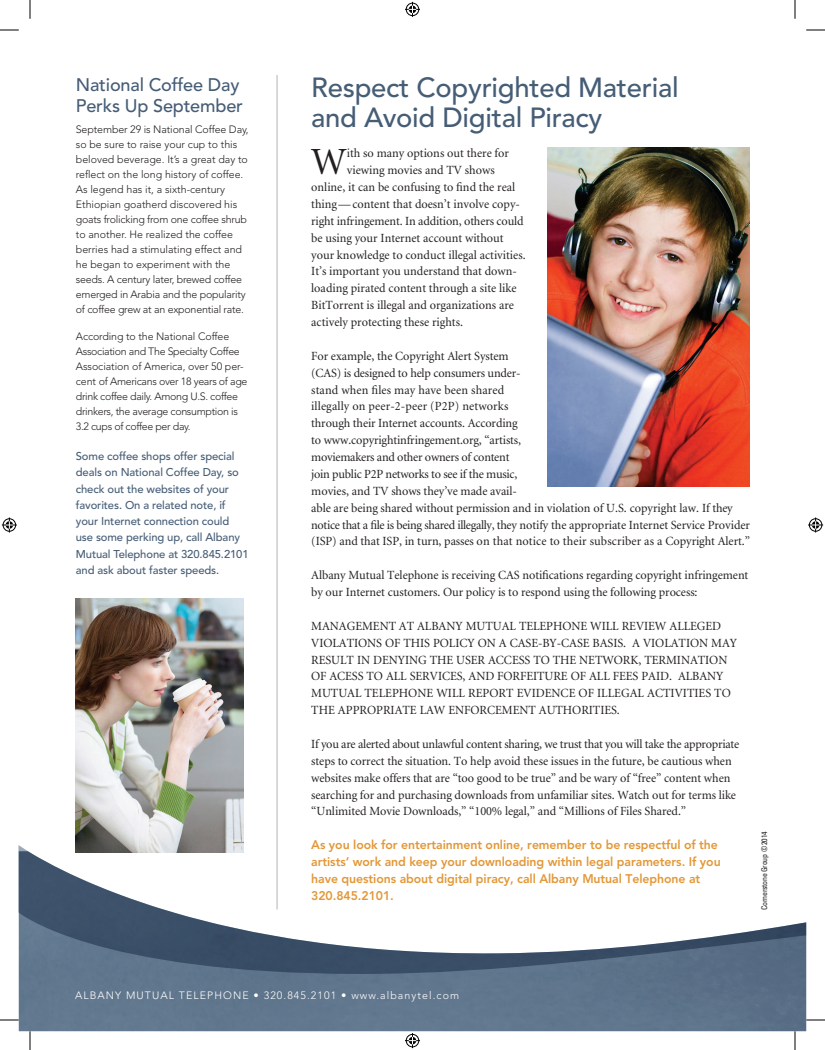
<style>
.page{position:relative;width:825px;height:1050px;background:#fff}
.page>*{position:absolute;margin:0;border:0;box-sizing:border-box;transform-origin:0 0}
.t1{font:38.5px "Minion";color:#231f20}
.t2{font:500 27.5px/30.6px "Avenir";letter-spacing:-.01em;color:#465d76}
.t3{font:500 18.12px/20.6px "Avenir";letter-spacing:-.01em;color:#465d76}
.t4{font:12.5px/16.9px "Minion";letter-spacing:-.005em;color:#231f20}
.t5{font:800 12.5px/16.9px "Avenir";letter-spacing:-.005em;color:#e29838}
.t6{font:500 11.25px/16.2px "Avenir";letter-spacing:-.01em;color:#465d76}
.t7{font:300 10.62px/15px "Avenir";letter-spacing:-.01em;color:#231f20}
.t8{font:300 10.62px/15px "Avenir";letter-spacing:-.03em;color:#231f20}
.t9{font:300 10.62px "Avenir";letter-spacing:.1em;color:#fff}
.t10{font:condensed 7.75px "Univers";letter-spacing:-.03em;color:#231f20}
</style>
<div class="page">
<div style="left:76px;top:598px;width:168px;height:255px;background:#231f20;opacity:.08"></div>
<div style="left:19px;top:974px;width:787px;height:57px;background:#61778e"></div>
<svg style="left:19px;top:845px;width:787px;height:129px"></svg>
<hr style="left:277px;top:75px;width:1px;height:834px;background:#b2b3b7">
<img style="left:548px;top:148px;width:202px;height:338px">
<svg style="left:0;top:29px;width:19px;height:2px"></svg>
<svg style="left:806px;top:29px;width:19px;height:2px"></svg>
<svg style="left:0;top:1019px;width:19px;height:2px"></svg>
<svg style="left:806px;top:1019px;width:19px;height:2px"></svg>
<svg style="left:29px;top:0;width:2px;height:19px"></svg>
<svg style="left:29px;top:1031px;width:2px;height:19px"></svg>
<svg style="left:794px;top:0;width:2px;height:19px"></svg>
<svg style="left:794px;top:1031px;width:2px;height:19px"></svg>
<svg style="left:405px;top:2px;width:15px;height:15px"></svg>
<svg style="left:405px;top:1033px;width:15px;height:15px"></svg>
<svg style="left:2px;top:518px;width:15px;height:14px"></svg>
<svg style="left:808px;top:518px;width:15px;height:14px"></svg>
<h3 class="t3" style="left:76px;top:75px;width:169px">National Coffee Day<br>Perks Up September</h3>
<p class="t7" style="left:76px;top:121px;width:174px">September 29 is National Coffee Day, so be sure to raise your cup to this beloved beverage. It’s a great day to reflect on the long history of coffee.<br>As legend has it, a sixth-century Ethiopian goatherd discovered his goats frolicking from one coffee shrub to another. He realized the coffee berries had a stimulating effect and he began to experiment with the seeds. A century later, brewed coffee emerged in Arabia and the popularity of coffee grew at an exponential rate.</p>
<p class="t8" style="left:76px;top:329px;width:173px">According to the National Coffee Association and The Specialty Coffee Association of America, over 50 per&shy;cent of Americans over 18 years of age drink coffee daily. Among U.S. coffee drinkers, the average consumption is 3.2 cups of coffee per day.</p>
<p class="t6" style="left:76px;top:448px;width:174px">Some coffee shops offer special deals on National Coffee Day, so check out the websites of your favorites. On a related note, if your Internet connection could use some perking up, call Albany<br>Mutual Telephone at 320.845.2101 and ask about faster speeds.</p>
<h2 class="t2" style="left:311px;top:73px;width:369px">Respect Copyrighted Material and Avoid Digital Piracy</h2>
<h1 class="t1" style="left:311px;top:143px;width:37px">W</h1>
<p class="t4" style="left:347px;top:145px;width:164px">ith so many options out there for</p>
<p class="t4" style="left:347px;top:162px;width:149px">viewing movies and TV shows</p>
<p class="t4" style="left:311px;top:179px;width:206px">online, it can be confusing to find the real</p>
<p class="t4" style="left:311px;top:196px;width:210px">thing—content that doesn’t involve copy-</p>
<p class="t4" style="left:311px;top:213px;width:214px">right infringement. In addition, others could</p>
<p class="t4" style="left:311px;top:230px;width:194px">be using your Internet account without</p>
<p class="t4" style="left:311px;top:247px;width:216px">your knowledge to conduct illegal activities.</p>
<p class="t4" style="left:311px;top:264px;width:207px">It’s important you understand that down-</p>
<p class="t4" style="left:311px;top:280px;width:207px">loading pirated content through a site like</p>
<p class="t4" style="left:311px;top:297px;width:204px">BitTorrent is illegal and organizations are</p>
<p class="t4" style="left:311px;top:314px;width:153px">actively protecting these rights.</p>
<p class="t4" style="left:311px;top:348px;width:440px">For example, the Copyright Alert System<br>(CAS) is designed to help consumers under-<br>stand when files may have been shared<br>illegally on peer-2-peer (P2P) networks<br>through their Internet accounts. According<br>to www.copyrightinfringement.org, “artists,<br>moviemakers and other owners of content<br>join public P2P networks to see if the music,<br>movies, and TV shows they’ve made avail-<br>able are being shared without permission and in violation of U.S. copyright law. If they notice that a file is being shared illegally, they notify the appropriate Internet Service Provider (ISP) and that ISP, in turn, passes on that notice to their subscriber as a Copyright Alert.”</p>
<p class="t4" style="left:311px;top:567px;width:439px">Albany Mutual Telephone is receiving CAS notifications regarding copyright infringement by our Internet customers. Our policy is to respond using the following process:</p>
<p class="t4" style="left:311px;top:618px;width:427px">MANAGEMENT AT ALBANY MUTUAL TELEPHONE WILL REVIEW ALLEGED VIOLATIONS OF THIS POLICY ON A CASE-BY-CASE BASIS. A VIOLATION MAY RESULT IN DENYING THE USER ACCESS TO THE NETWORK, TERMINATION OF ACESS TO ALL SERVICES, AND FORFEITURE OF ALL FEES PAID. ALBANY MUTUAL TELEPHONE WILL REPORT EVIDENCE OF ILLEGAL ACTIVITIES TO THE APPROPRIATE LAW ENFORCEMENT AUTHORITIES.</p>
<p class="t4" style="left:311px;top:736px;width:429px">If you are alerted about unlawful content sharing, we trust that you will take the appropriate steps to correct the situation. To help avoid these issues in the future, be cautious when websites make offers that are “too good to be true” and be wary of “free” content when searching for and purchasing downloads from unfamiliar sites. Watch out for terms like “Unlimited Movie Downloads,” “100% legal,” and “Millions of Files Shared.”</p>
<p class="t5" style="left:311px;top:836px;width:411px">As you look for entertainment online, remember to be respectful of the artists’ work and keep your downloading within legal parameters. If you have questions about digital piracy, call Albany Mutual Telephone at 320.845.2101.</p>
<p class="t10" style="left:759px;top:910px;width:80px;rotate:-90deg">Cornerstone Group © 2014</p>
<p class="t9" style="left:75px;top:989px;width:386px">ALBANY MUTUAL TELEPHONE • 320.845.2101 • www.albanytel.com</p>
</div>
